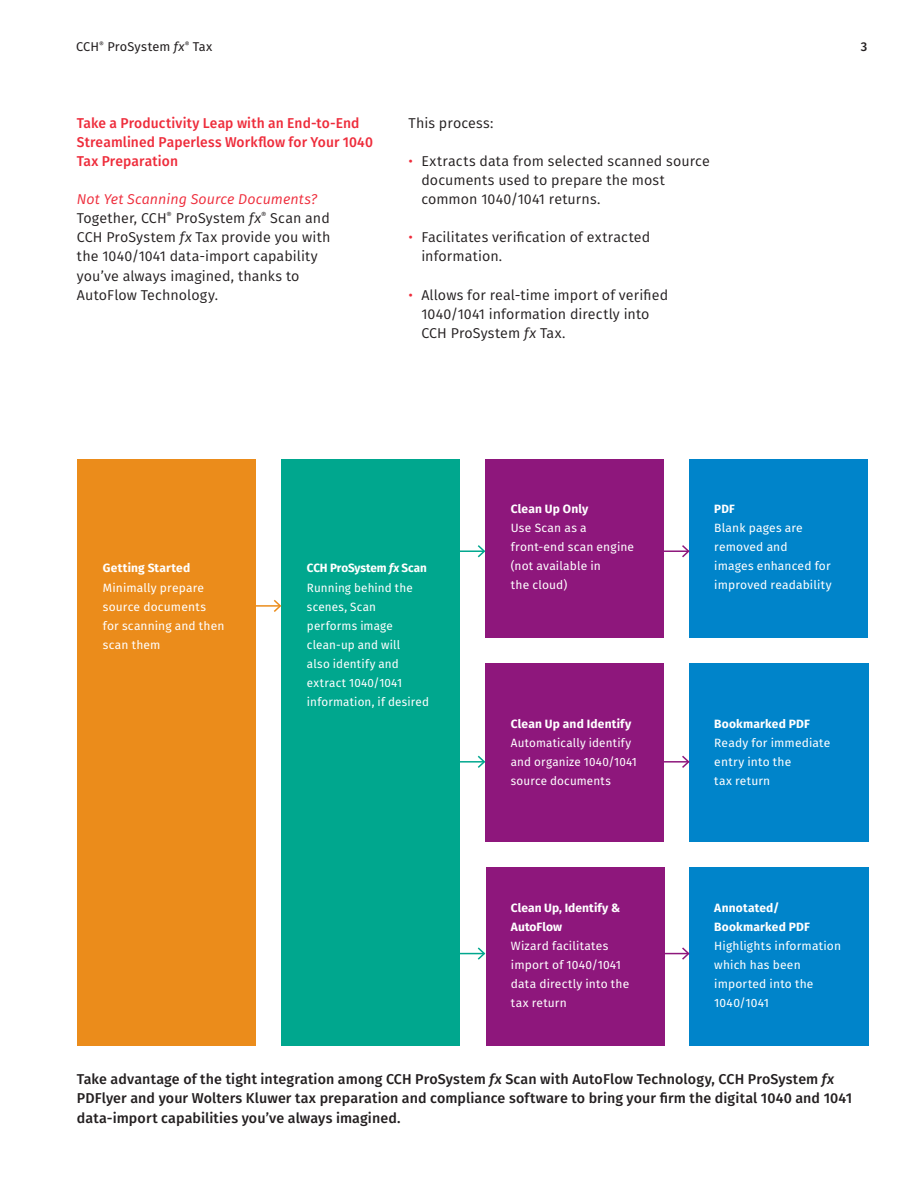
<style>
.page{position:relative;width:918px;height:1188px;background:#fff}
.page>*{position:absolute;margin:0;border:0;box-sizing:border-box;transform-origin:0 0}
.Body_text{font:14.25px/19.2px "Fira Sans";letter-spacing:.005em;color:#231f20}
.Heading{font:500 14.25px/19.2px "Fira Sans";letter-spacing:.005em;color:#231f20}
.Heading-2{font:500 14.25px/19.2px "Fira Sans";letter-spacing:.005em;color:#ee2c3b}
.Subheading{font:italic 14.25px "Fira Sans";letter-spacing:.005em;color:#ee2c3b}
.t1{font:12.75px "Fira Sans";letter-spacing:.01em;color:#231f20}
.Page_number{font:500 12.75px "Fira Sans";color:#231f20}
.Body_for_Boxes_8_pt{font:12px/19.2px "Fira Sans";letter-spacing:.015em;color:#fff}
.Body_for_Boxes_8_pt-2{font:700 12px/19.2px "Fira Sans";letter-spacing:.01em;color:#fff}
.s1{font-style:italic}
.s2{color:#ee2c3b}
</style>
<div class="page">
<div style="left:77px;top:459px;width:179px;height:587px;background:#eb8c1b"></div>
<div style="left:281px;top:459px;width:179px;height:587px;background:#00a78e"></div>
<div style="left:485px;top:459px;width:179px;height:179px;background:#8e177c"></div>
<div style="left:486px;top:663px;width:178px;height:179px;background:#8e177c"></div>
<div style="left:486px;top:867px;width:178px;height:179px;background:#8e177c"></div>
<div style="left:690px;top:459px;width:178px;height:179px;background:#0084ca"></div>
<div style="left:690px;top:663px;width:179px;height:179px;background:#0084ca"></div>
<div style="left:690px;top:867px;width:179px;height:179px;background:#0084ca"></div>
<hr style="left:230px;top:605px;width:50px;height:2px;background:#eb8c1b">
<svg style="left:272px;top:599px;width:10px;height:13px"></svg>
<hr style="left:434px;top:550px;width:50px;height:2px;background:#00a78e">
<svg style="left:476px;top:545px;width:10px;height:13px"></svg>
<hr style="left:434px;top:761px;width:50px;height:2px;background:#00a78e">
<svg style="left:476px;top:754px;width:10px;height:16px"></svg>
<hr style="left:434px;top:953px;width:50px;height:1px;background:#00a78e">
<svg style="left:476px;top:947px;width:10px;height:13px"></svg>
<hr style="left:639px;top:550px;width:50px;height:2px;background:#8e177c">
<svg style="left:680px;top:544px;width:10px;height:15px"></svg>
<hr style="left:639px;top:761px;width:50px;height:2px;background:#8e177c">
<svg style="left:680px;top:754px;width:10px;height:16px"></svg>
<hr style="left:639px;top:953px;width:50px;height:1px;background:#8e177c">
<svg style="left:680px;top:946px;width:10px;height:15px"></svg>
<p class="t1" style="left:76px;top:37px;width:138px">CCH<sup>®</sup> ProSystem <span class="s1">fx</span><sup>®</sup> Tax</p>
<p class="Page_number" style="left:861px;top:36px;width:8px">3</p>
<p class="Heading-2" style="left:77px;top:112px;width:298px">Take a Productivity Leap with an End-to-End<br>Streamlined Paperless Workflow for Your 1040<br>Tax Preparation</p>
<p class="Subheading" style="left:77px;top:189px;width:242px">Not Yet Scanning Source Documents?</p>
<p class="Body_text" style="left:77px;top:208px;width:255px">Together, CCH<sup>®</sup> ProSystem <span class="s1">fx</span><sup>®</sup> Scan and CCH ProSystem <span class="s1">fx</span> Tax provide you with the 1040/1041 data-import capability you’ve always imagined, thanks to AutoFlow Technology.</p>
<p class="Body_text" style="left:409px;top:113px;width:86px">This process:</p>
<p class="Body_text" style="left:421px;top:151px;width:290px;text-indent:-13px"><span class="s2">•</span> Extracts data from selected scanned source documents used to prepare the most common 1040/1041 returns.</p>
<p class="Body_text" style="left:421px;top:227px;width:230px;text-indent:-13px"><span class="s2">•</span> Facilitates verification of extracted information.</p>
<p class="Body_text" style="left:421px;top:285px;width:248px;text-indent:-13px"><span class="s2">•</span> Allows for real-time import of verified<br>1040/1041 information directly into<br>CCH ProSystem <span class="s1">fx</span> Tax.</p>
<p class="Body_for_Boxes_8_pt-2" style="left:103px;top:558px;width:89px">Getting Started</p>
<p class="Body_for_Boxes_8_pt" style="left:103px;top:578px;width:123px">Minimally prepare source documents for scanning and then scan them</p>
<p class="Body_for_Boxes_8_pt-2" style="left:307px;top:558px;width:121px">CCH ProSystem <span class="s1">fx</span> Scan</p>
<p class="Body_for_Boxes_8_pt" style="left:307px;top:578px;width:124px">Running behind the scenes, Scan performs image clean-up and will<br>also identify and extract 1040/1041 information, if desired</p>
<p class="Body_for_Boxes_8_pt-2" style="left:511px;top:498px;width:79px">Clean Up Only</p>
<p class="Body_for_Boxes_8_pt" style="left:511px;top:518px;width:125px">Use Scan as a front-end scan engine (not available in<br>the cloud)</p>
<p class="Body_for_Boxes_8_pt-2" style="left:511px;top:713px;width:122px">Clean Up and Identify</p>
<p class="Body_for_Boxes_8_pt" style="left:511px;top:733px;width:128px">Automatically identify and organize 1040/1041 source documents</p>
<p class="Body_for_Boxes_8_pt-2" style="left:511px;top:897px;width:111px">Clean Up, Identify &amp;<br>AutoFlow</p>
<p class="Body_for_Boxes_8_pt" style="left:511px;top:936px;width:120px">Wizard facilitates import of 1040/1041 data directly into the tax return</p>
<p class="Body_for_Boxes_8_pt-2" style="left:714px;top:498px;width:22px">PDF</p>
<p class="Body_for_Boxes_8_pt" style="left:714px;top:518px;width:119px">Blank pages are removed and<br>images enhanced for improved readability</p>
<p class="Body_for_Boxes_8_pt-2" style="left:714px;top:713px;width:97px">Bookmarked PDF</p>
<p class="Body_for_Boxes_8_pt" style="left:714px;top:733px;width:118px">Ready for immediate entry into the<br>tax return</p>
<p class="Body_for_Boxes_8_pt-2" style="left:714px;top:897px;width:97px">Annotated/<br>Bookmarked PDF</p>
<p class="Body_for_Boxes_8_pt" style="left:714px;top:936px;width:128px">Highlights information which has been imported into the<br>1040/1041</p>
<p class="Heading" style="left:77px;top:1069px;width:777px">Take advantage of the tight integration among CCH ProSystem <span class="s1">fx</span> Scan with AutoFlow Technology, CCH ProSystem <span class="s1">fx<br></span>PDFlyer and your Wolters Kluwer tax preparation and compliance software to bring your firm the digital 1040 and 1041 data-import capabilities you’ve always imagined.</p>
</div>
